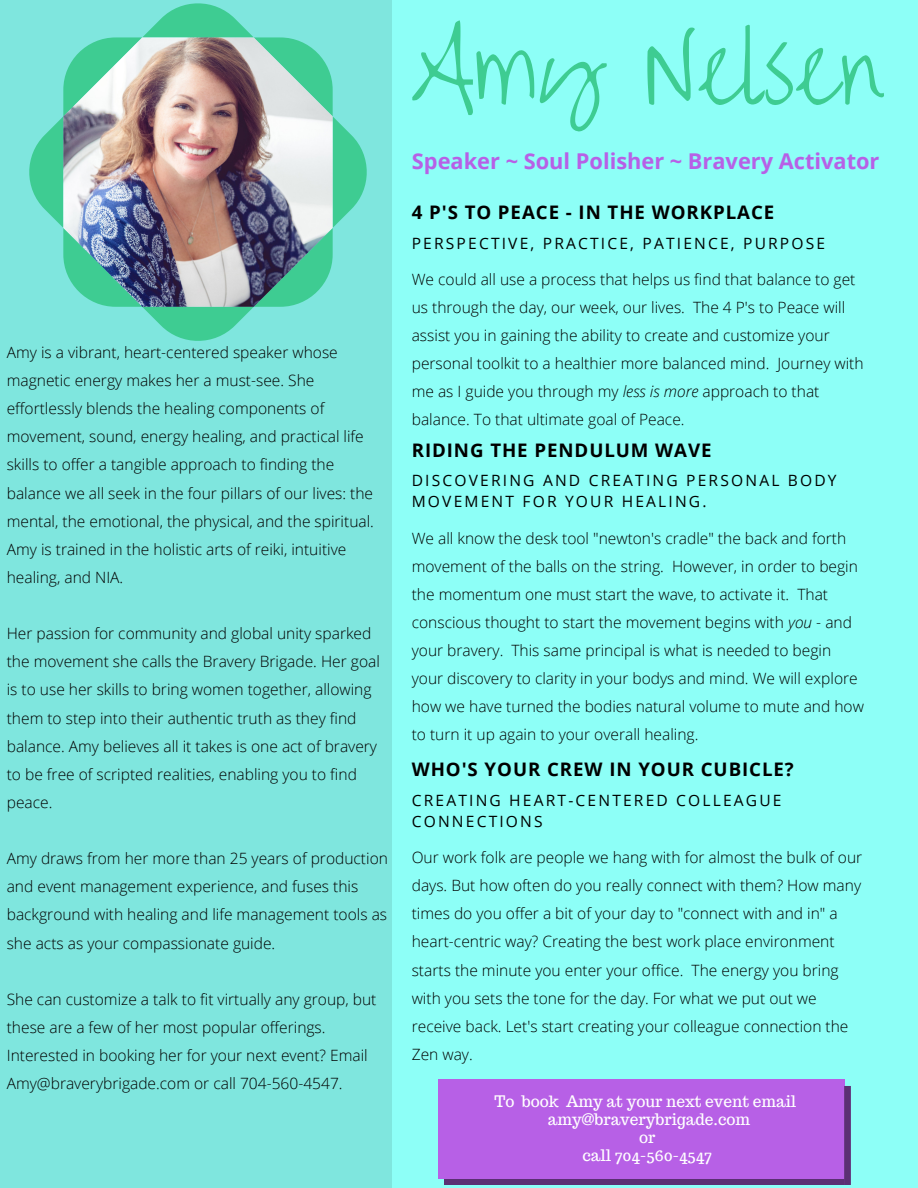
<style>
.page{position:relative;width:918px;height:1188px;background:#8dfff7}
.page>*{position:absolute;margin:0;border:0;box-sizing:border-box;transform-origin:0 0}
.t1{font:87.15px "Overthe Rainbow";color:#3ecc92}
.t2{font:700 21.75px "Open Sans";color:#b760e6}
.t3{font:700 18.75px "Open Sans";letter-spacing:.05em;color:#000}
.t4{font:300 15.6px/28.2px "Open Sans";color:#000}
.t5{font:15.6px/21.3px "Open Sans";letter-spacing:.14em;color:#000}
.t6{font:15.6px/18px "Trocchi";color:#fff;text-align:center}
.s1{font-style:italic}
</style>
<div class="page">
<div style="left:0;top:0;width:391px;height:1188px;background:#7fe6de"></div>
<svg style="left:29px;top:3px;width:338px;height:338px"></svg>
<img style="left:63px;top:37px;width:270px;height:270px">
<div style="left:444px;top:1080px;width:401px;height:99px;background:#b760e6"></div>
<div style="left:444px;top:1179px;width:401px;height:6px;background:#5b3073"></div>
<svg style="left:844px;top:1086px;width:7px;height:99px"></svg>
<div style="left:438px;top:1080px;width:7px;height:99px;background:#b760e6"></div>
<p class="t4" style="left:7px;top:338px;width:369px">Amy is a vibrant, heart-centered speaker whose magnetic energy makes her a must-see. She effortlessly blends the healing components of movement, sound, energy healing, and practical life skills to offer a tangible approach to finding the balance we all seek in the four pillars of our lives: the mental, the emotional, the physical, and the spiritual.<br>Amy is trained in the holistic arts of reiki, intuitive healing, and NIA.</p>
<p class="t4" style="left:7px;top:619px;width:375px">Her passion for community and global unity sparked the movement she calls the Bravery Brigade. Her goal is to use her skills to bring women together, allowing them to step into their authentic truth as they find balance. Amy believes all it takes is one act of bravery to be free of scripted realities, enabling you to find peace.</p>
<p class="t4" style="left:7px;top:844px;width:383px">Amy draws from her more than 25 years of production and event management experience, and fuses this background with healing and life management tools as she acts as your compassionate guide.</p>
<p class="t4" style="left:7px;top:985px;width:371px">She can customize a talk to fit virtually any group, but these are a few of her most popular offerings.<br>Interested in booking her for your next event? Email Amy@braverybrigade.com or call 704-560-4547.</p>
<h1 class="t1" style="left:409px;top:24px;width:475px">Amy Nelsen</h1>
<h2 class="t2" style="left:412px;top:146px;width:469px">Speaker ~ Soul Polisher ~ Bravery Activator</h2>
<p class="t3" style="left:412px;top:199px;width:364px">4 P'S TO PEACE - IN THE WORKPLACE</p>
<p class="t5" style="left:412px;top:232px;width:415px">PERSPECTIVE, PRACTICE, PATIENCE, PURPOSE</p>
<p class="t4" style="left:412px;top:265px;width:453px">We could all use a process that helps us find that balance to get us through the day, our week, our lives. The 4 P's to Peace will assist you in gaining the ability to create and customize your personal toolkit to a healthier more balanced mind. Journey with me as I guide you through my <span class="s1">less is more</span> approach to that balance. To that ultimate goal of Peace.</p>
<p class="t3" style="left:412px;top:437px;width:301px">RIDING THE PENDULUM WAVE</p>
<p class="t5" style="left:412px;top:469px;width:426px">DISCOVERING AND CREATING PERSONAL BODY<br>MOVEMENT FOR YOUR HEALING.</p>
<p class="t4" style="left:412px;top:523px;width:454px">We all know the desk tool "newton's cradle" the back and forth movement of the balls on the string. However, in order to begin the momentum one must start the wave, to activate it. That conscious thought to start the movement begins with <span class="s1">you</span> - and your bravery. This same principal is what is needed to begin your discovery to clarity in your bodys and mind. We will explore how we have turned the bodies natural volume to mute and how to turn it up again to your overall healing.</p>
<p class="t3" style="left:412px;top:756px;width:384px">WHO'S YOUR CREW IN YOUR CUBICLE?</p>
<p class="t5" style="left:412px;top:789px;width:371px">CREATING HEART-CENTERED COLLEAGUE<br>CONNECTIONS</p>
<p class="t4" style="left:412px;top:843px;width:452px">Our work folk are people we hang with for almost the bulk of our days. But how often do you really connect with them? How many times do you offer a bit of your day to "connect with and in" a heart-centric way? Creating the best work place environment starts the minute you enter your office. The energy you bring with you sets the tone for the day. For what we put out we receive back. Let's start creating your colleague connection the Zen way.</p>
<p class="t6" style="left:495px;top:1092px;width:303px">To book Amy at your next event email amy@braverybrigade.com<br>or<br>call 704-560-4547</p>
</div>
